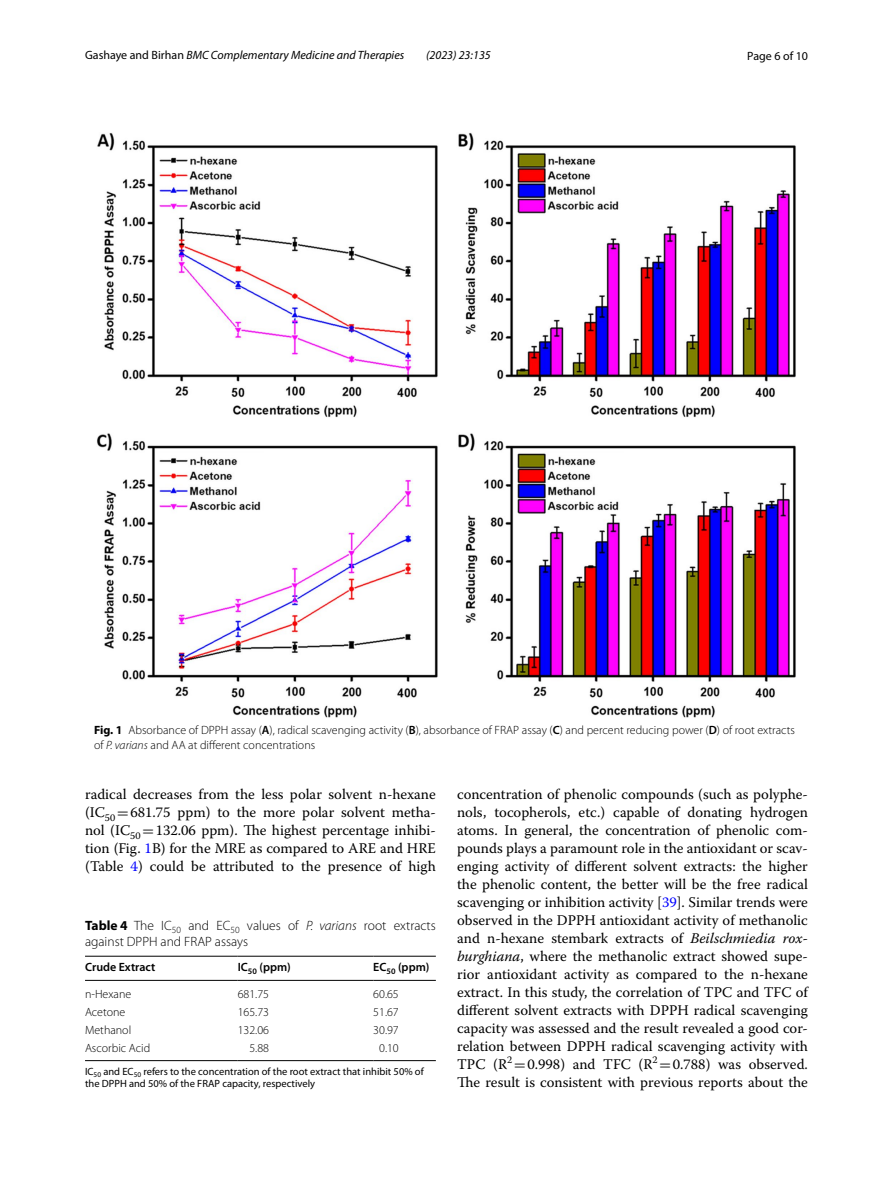
<style>
.page{position:relative;width:893px;height:1187px;background:#fff}
.page>*{position:absolute;margin:0;border:0;box-sizing:border-box;transform-origin:0 0}
.t1{font:14.7px/18px "Warnock Pro";color:#000;text-align:justify}
.t2{font:300 13.5px/16.5px "Myriad Pro";color:#000}
.t3{font:300 12px/15px "Myriad Pro";color:#000}
.t4{font:italic 12px "Myriad Pro";color:#000}
.t5{font:600 12px "Myriad Pro";color:#000}
.t6{font:12px "Myriad Pro";color:#000}
.t7{font:10.5px/12.8px "Myriad Pro";color:#000}
.s1{font-style:normal}
.s2{font-weight:700}
.s3{font-weight:600}
.s4{font-style:italic}
.s5{font-family:"MTSY"}
.s6{color:#00f}
</style>
<div class="page">
<img style="left:97px;top:133px;width:699px;height:585px">
<hr style="left:85px;top:955px;width:153px;height:1px;background:#000">
<hr style="left:85px;top:980px;width:153px;height:1px;background:#000">
<hr style="left:238px;top:955px;width:135px;height:1px;background:#000">
<hr style="left:238px;top:980px;width:135px;height:1px;background:#000">
<hr style="left:373px;top:955px;width:63px;height:1px;background:#000">
<hr style="left:373px;top:980px;width:63px;height:1px;background:#000">
<hr style="left:85px;top:1060px;width:153px;height:1px;background:#000">
<hr style="left:238px;top:1060px;width:135px;height:1px;background:#000">
<hr style="left:373px;top:1060px;width:63px;height:1px;background:#000">
<p class="t4" style="left:85px;top:48px;width:321px"><span class="s1">Gashaye and Birhan</span> BMC Complementary Medicine and Therapies</p>
<p class="t4" style="left:426px;top:48px;width:66px">(2023) 23:135</p>
<p class="t6" style="left:747px;top:48px;width:62px">Page 6 of 10</p>
<p class="t3" style="left:94px;top:722px;width:702px"><span class="s2">Fig. 1</span> Absorbance of DPPH assay (<span class="s3">A</span>), radical scavenging activity (<span class="s3">B</span>), absorbance of FRAP assay (<span class="s3">C</span>) and percent reducing power (<span class="s3">D</span>) of root extracts of <span class="s4">P. varians</span> and AA at different concentrations</p>
<p class="t1" style="left:85px;top:785px;width:352px">radical decreases from the less polar solvent n-hexane (IC<sub>50</sub> <span class="s5">=</span>681.75 ppm) to the more polar solvent metha&shy;nol (IC<sub>50</sub> <span class="s5">=</span>132.06 ppm). The highest percentage inhibi&shy;tion (Fig. <span class="s6">1</span>B) for the MRE as compared to ARE and HRE (Table <span class="s6">4</span>) could be attributed to the presence of high</p>
<p class="t1" style="left:457px;top:785px;width:352px">concentration of phenolic compounds (such as polyphe&shy;nols, tocopherols, etc.) capable of donating hydrogen atoms. In general, the concentration of phenolic com&shy;pounds plays a paramount role in the antioxidant or scav&shy;enging activity of different solvent extracts: the higher the phenolic content, the better will be the free radical scavenging or inhibition activity [<span class="s6">39</span>]. Similar trends were observed in the DPPH antioxidant activity of methanolic and n-hexane stembark extracts of <span class="s4">Beilschmiedia rox&shy;burghiana</span>, where the methanolic extract showed supe&shy;rior antioxidant activity as compared to the n-hexane extract. In this study, the correlation of TPC and TFC of different solvent extracts with DPPH radical scavenging capacity was assessed and the result revealed a good cor&shy;relation between DPPH radical scavenging activity with TPC (R<sup>2</sup> <span class="s5">=</span>0.998) and TFC (R<sup>2</sup> <span class="s5">=</span>0.788) was observed.<br>The result is consistent with previous reports about the</p>
<p class="t2" style="left:85px;top:917px;width:352px"><span class="s2">Table 4</span> The IC<sub>50</sub> and EC<sub>50</sub> values of <span class="s4">P. varians</span> root extracts against DPPH and FRAP assays</p>
<p class="t5" style="left:85px;top:958px;width:72px">Crude Extract</p>
<p class="t5" style="left:238px;top:958px;width:55px">IC<sub>50</sub> (ppm)</p>
<p class="t5" style="left:373px;top:958px;width:58px">EC<sub>50</sub> (ppm)</p>
<p class="t3" style="left:85px;top:986px;width:48px">n-Hexane</p>
<p class="t3" style="left:238px;top:986px;width:33px">681.75</p>
<p class="t3" style="left:373px;top:986px;width:27px">60.65</p>
<p class="t3" style="left:85px;top:1004px;width:42px">Acetone</p>
<p class="t3" style="left:238px;top:1004px;width:33px">165.73</p>
<p class="t3" style="left:373px;top:1004px;width:27px">51.67</p>
<p class="t3" style="left:85px;top:1022px;width:48px">Methanol</p>
<p class="t3" style="left:238px;top:1022px;width:33px">132.06</p>
<p class="t3" style="left:373px;top:1022px;width:27px">30.97</p>
<p class="t3" style="left:85px;top:1040px;width:67px">Ascorbic Acid</p>
<p class="t3" style="left:249px;top:1040px;width:21px">5.88</p>
<p class="t3" style="left:379px;top:1040px;width:21px">0.10</p>
<p class="t7" style="left:85px;top:1064px;width:340px">IC<sub>50</sub> and EC<sub>50</sub> refers to the concentration of the root extract that inhibit 50% of the DPPH and 50% of the FRAP capacity, respectively</p>
</div>
